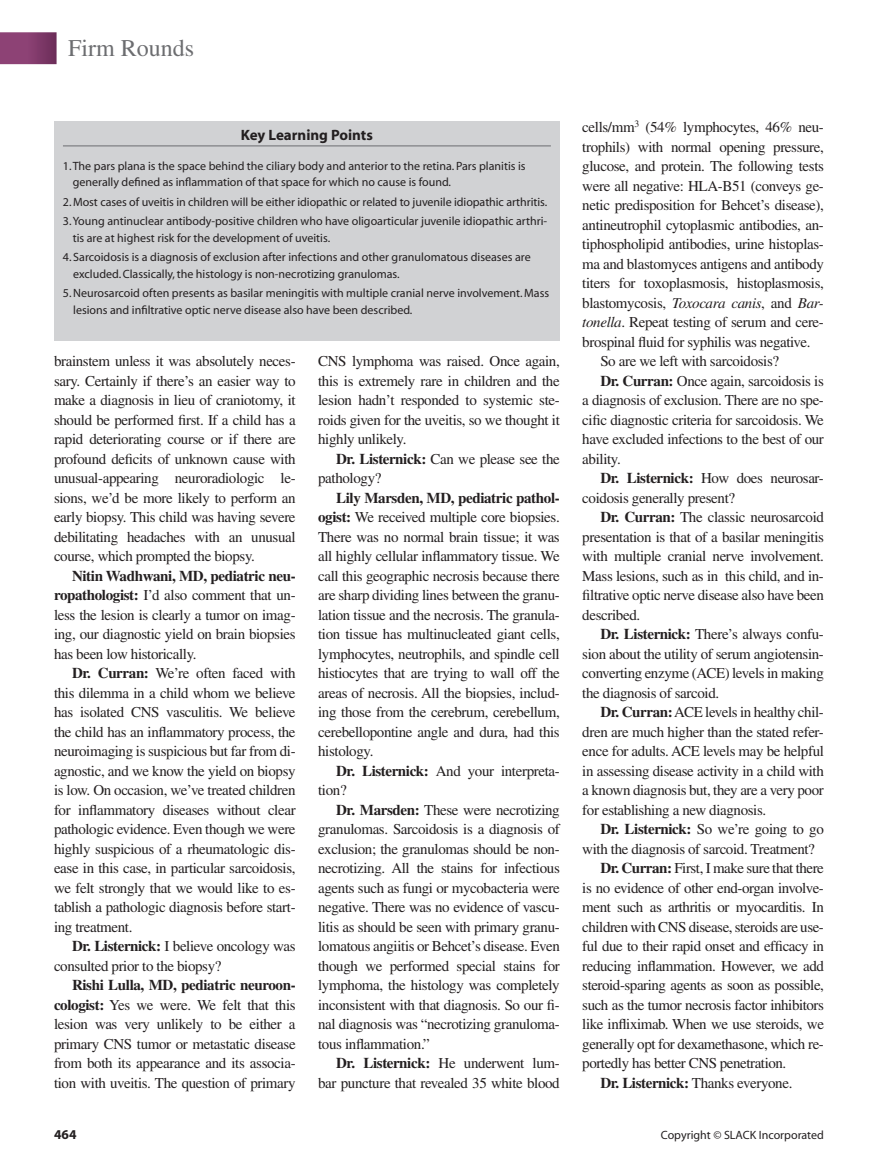
<style>
.page{position:relative;width:878px;height:1175px;background:#fff}
.page>*{position:absolute;margin:0;border:0;box-sizing:border-box;transform-origin:0 0}
.t1{font:24px "Times";color:#6c6d70}
.Body_text{font:15px/19.5px "Times";letter-spacing:-.025em;color:#231f20;text-align:justify}
.keypt_head{font:700 15px "Myriad";color:#231f20}
.t2{font:700 13.5px "Myriad";color:#231f20}
.table_text{font:12px/16.5px "Myriad";color:#231f20}
.s1{font-weight:700}
.s2{font-style:italic}
</style>
<div class="page">
<svg style="left:0;top:32px;width:57px;height:32px;background:#863f6f"></svg>
<div style="left:54px;top:121px;width:506px;height:219px;background:#d1d2d4"></div>
<hr style="left:63px;top:145px;width:488px;height:1px;background:#6c6d70">
<h1 class="t1" style="left:68px;top:34px;width:128px">Firm Rounds</h1>
<p class="keypt_head" style="left:241px;top:127px;width:133px">Key Learning Points</p>
<p class="table_text" style="left:73px;top:158px;width:454px;text-indent:-10px">1. The pars plana is the space behind the ciliary body and anterior to the retina. Pars planitis is generally defined as inflammation of that space for which no cause is found.</p>
<p class="table_text" style="left:63px;top:194px;width:485px">2. Most cases of uveitis in children will be either idiopathic or related to juvenile idiopathic arthritis.</p>
<p class="table_text" style="left:73px;top:213px;width:476px;text-indent:-10px">3. Young antinuclear antibody-positive children who have oligoarticular juvenile idiopathic arthri&shy;tis are at highest risk for the development of uveitis.</p>
<p class="table_text" style="left:73px;top:249px;width:459px;text-indent:-10px">4. Sarcoidosis is a diagnosis of exclusion after infections and other granulomatous diseases are excluded. Classically, the histology is non-necrotizing granulomas.</p>
<p class="table_text" style="left:73px;top:285px;width:477px;text-indent:-10px">5. Neurosarcoid often presents as basilar meningitis with multiple cranial nerve involvement. Mass lesions and infiltrative optic nerve disease also have been described.</p>
<p class="Body_text" style="left:54px;top:351px;width:243px">brainstem unless it was absolutely neces&shy;sary. Certainly if there’s an easier way to make a diagnosis in lieu of craniotomy, it should be performed first. If a child has a rapid deteriorating course or if there are profound deficits of unknown cause with unusual-appearing neuroradiologic le&shy;sions, we’d be more likely to perform an early biopsy. This child was having severe debilitating headaches with an unusual course, which prompted the biopsy.</p>
<p class="Body_text" style="left:54px;top:566px;width:243px;text-indent:18px"><span class="s1">Nitin Wadhwani, MD, pediatric neu&shy;ropathologist:</span> I’d also comment that un&shy;less the lesion is clearly a tumor on imag&shy;ing, our diagnostic yield on brain biopsies has been low historically.</p>
<p class="Body_text" style="left:54px;top:663px;width:243px;text-indent:18px"><span class="s1">Dr. Curran:</span> We’re often faced with this dilemma in a child whom we believe has isolated CNS vasculitis. We believe the child has an inflammatory process, the neuroimaging is suspicious but far from di&shy;agnostic, and we know the yield on biopsy is low. On occasion, we’ve treated children for inflammatory diseases without clear pathologic evidence. Even though we were highly suspicious of a rheumatologic dis&shy;ease in this case, in particular sarcoidosis, we felt strongly that we would like to es&shy;tablish a pathologic diagnosis before start&shy;ing treatment.</p>
<p class="Body_text" style="left:54px;top:936px;width:243px;text-indent:18px"><span class="s1">Dr. Listernick:</span> I believe oncology was consulted prior to the biopsy?</p>
<p class="Body_text" style="left:54px;top:975px;width:243px;text-indent:18px"><span class="s1">Rishi Lulla, MD, pediatric neuroon&shy;cologist:</span> Yes we were. We felt that this lesion was very unlikely to be either a primary CNS tumor or metastatic disease from both its appearance and its associa&shy;tion with uveitis. The question of primary</p>
<p class="Body_text" style="left:318px;top:351px;width:243px">CNS lymphoma was raised. Once again, this is extremely rare in children and the lesion hadn’t responded to systemic ste&shy;roids given for the uveitis, so we thought it highly unlikely.</p>
<p class="Body_text" style="left:318px;top:449px;width:243px;text-indent:18px"><span class="s1">Dr. Listernick:</span> Can we please see the pathology?</p>
<p class="Body_text" style="left:318px;top:488px;width:243px;text-indent:18px"><span class="s1">Lily Marsden, MD, pediatric pathol&shy;ogist:</span> We received multiple core biopsies.<br>There was no normal brain tissue; it was all highly cellular inflammatory tissue. We call this geographic necrosis because there are sharp dividing lines between the granu&shy;lation tissue and the necrosis. The granula&shy;tion tissue has multinucleated giant cells, lymphocytes, neutrophils, and spindle cell histiocytes that are trying to wall off the areas of necrosis. All the biopsies, includ&shy;ing those from the cerebrum, cerebellum, cerebellopontine angle and dura, had this histology.</p>
<p class="Body_text" style="left:318px;top:761px;width:243px;text-indent:18px"><span class="s1">Dr. Listernick:</span> And your interpreta&shy;tion?</p>
<p class="Body_text" style="left:318px;top:800px;width:243px;text-indent:18px"><span class="s1">Dr. Marsden:</span> These were necrotizing granulomas. Sarcoidosis is a diagnosis of exclusion; the granulomas should be non&shy;necrotizing. All the stains for infectious agents such as fungi or mycobacteria were negative. There was no evidence of vascu&shy;litis as should be seen with primary granu&shy;lomatous angiitis or Behcet’s disease. Even though we performed special stains for lymphoma, the histology was completely inconsistent with that diagnosis. So our fi&shy;nal diagnosis was “necrotizing granuloma&shy;tous inflammation.”</p>
<p class="Body_text" style="left:318px;top:1053px;width:243px;text-align:right"><span class="s1">Dr. Listernick:</span> He underwent lum&shy;bar puncture that revealed 35 white blood</p>
<p class="Body_text" style="left:582px;top:117px;width:243px">cells/mm<sup>3</sup> (54% lymphocytes, 46% neu&shy;trophils) with normal opening pressure, glucose, and protein. The following tests were all negative: HLA-B51 (conveys ge&shy;netic predisposition for Behcet’s disease), antineutrophil cytoplasmic antibodies, an&shy;tiphospholipid antibodies, urine histoplas&shy;ma and blastomyces antigens and antibody titers for toxoplasmosis, histoplasmosis, blastomycosis, <span class="s2">Toxocara canis</span>, and <span class="s2">Bar&shy;tonella</span>. Repeat testing of serum and cere&shy;brospinal fluid for syphilis was negative.</p>
<p class="Body_text" style="left:600px;top:351px;width:180px">So are we left with sarcoidosis?</p>
<p class="Body_text" style="left:582px;top:371px;width:243px;text-indent:18px"><span class="s1">Dr. Curran:</span> Once again, sarcoidosis is a diagnosis of exclusion. There are no spe&shy;cific diagnostic criteria for sarcoidosis. We have excluded infections to the best of our ability.</p>
<p class="Body_text" style="left:582px;top:468px;width:243px;text-indent:18px"><span class="s1">Dr. Listernick:</span> How does neurosar&shy;coidosis generally present?</p>
<p class="Body_text" style="left:582px;top:507px;width:243px;text-indent:18px"><span class="s1">Dr. Curran:</span> The classic neurosarcoid presentation is that of a basilar meningitis with multiple cranial nerve involvement.<br>Mass lesions, such as in this child, and in&shy;filtrative optic nerve disease also have been described.</p>
<p class="Body_text" style="left:582px;top:624px;width:243px;text-indent:18px"><span class="s1">Dr. Listernick:</span> There’s always confu&shy;sion about the utility of serum angiotensin&shy;converting enzyme (ACE) levels in making the diagnosis of sarcoid.</p>
<p class="Body_text" style="left:582px;top:702px;width:243px;text-indent:18px"><span class="s1">Dr. Curran:</span> ACE levels in healthy chil&shy;dren are much higher than the stated refer&shy;ence for adults. ACE levels may be helpful in assessing disease activity in a child with a known diagnosis but, they are a very poor for establishing a new diagnosis.</p>
<p class="Body_text" style="left:582px;top:819px;width:243px;text-indent:18px"><span class="s1">Dr. Listernick:</span> So we’re going to go with the diagnosis of sarcoid. Treatment?</p>
<p class="Body_text" style="left:582px;top:858px;width:243px;text-indent:18px"><span class="s1">Dr. Curran:</span> First, I make sure that there is no evidence of other end-organ involve&shy;ment such as arthritis or myocarditis. In children with CNS disease, steroids are use&shy;ful due to their rapid onset and efficacy in reducing inflammation. However, we add steroid-sparing agents as soon as possible, such as the tumor necrosis factor inhibitors like infliximab. When we use steroids, we generally opt for dexamethasone, which re&shy;portedly has better CNS penetration.</p>
<p class="Body_text" style="left:600px;top:1073px;width:193px"><span class="s1">Dr. Listernick:</span> Thanks everyone.</p>
<p class="t2" style="left:54px;top:1127px;width:24px">464</p>
<p class="table_text" style="left:661px;top:1127px;width:164px">Copyright © SLACK Incorporated</p>
</div>
